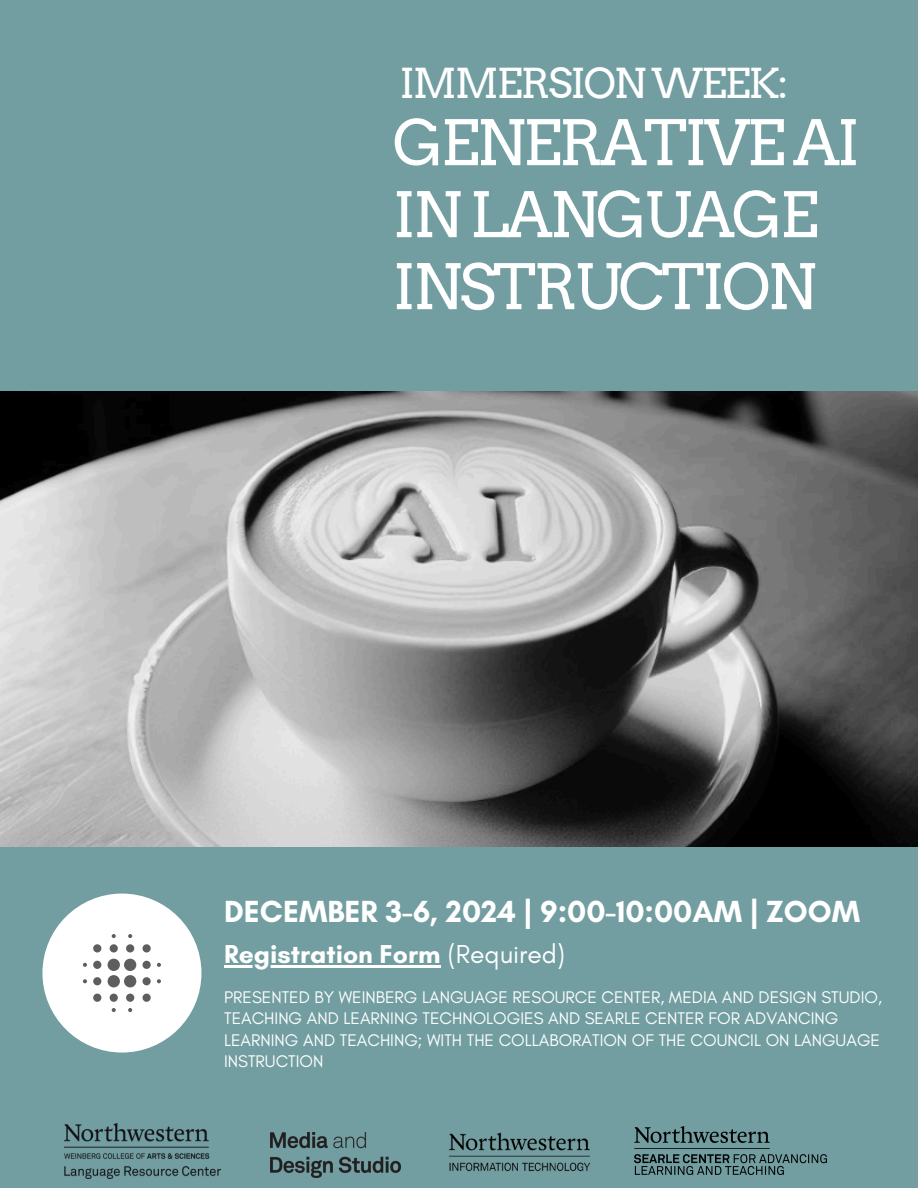
<style>
.page{position:relative;width:918px;height:1188px;background:#729ea1}
.page>*{position:absolute;margin:0;border:0;box-sizing:border-box;transform-origin:0 0}
.t1{font:62.25px/72px "Arvo";letter-spacing:-.05em;color:#fff}
.t2{font:41.25px "Arvo";letter-spacing:-.05em;color:#fff}
.t3{font:700 31.2px "Glacial Indifference";color:#fff}
.t4{font:700 26.4px "Glacial Indifference";color:#fff}
.t5{font:17.1px/21.3px "Glacial Indifference";color:#fff}
.s1{font-weight:400}
</style>
<div class="page">
<img style="left:0;top:391px;width:918px;height:456px">
<div style="left:42px;top:894px;width:159px;height:158px;background:#fff;border-radius:50%"></div>
<svg style="left:83px;top:934px;width:78px;height:78px"></svg>
<img style="left:65px;top:1123px;width:155px;height:55px">
<hr style="left:224px;top:965px;width:217px;height:2px;background:#fff">
<img style="left:449px;top:1132px;width:141px;height:40px">
<img style="left:634px;top:1126px;width:193px;height:49px">
<img style="left:271px;top:1133px;width:129px;height:45px">
<p class="t2" style="left:399px;top:58px;width:391px">IMMERSION WEEK:</p>
<p class="t1" style="left:393px;top:107px;width:469px">GENERATIVE AI<br>IN LANGUAGE<br>INSTRUCTION</p>
<p class="t3" style="left:224px;top:892px;width:638px">DECEMBER 3-6, 2024 | 9:00-10:00AM | ZOOM</p>
<h2 class="t4" style="left:224px;top:938px;width:342px">Registration Form <span class="s1">(Required)</span></h2>
<h3 class="t5" style="left:224px;top:986px;width:659px">PRESENTED BY WEINBERG LANGUAGE RESOURCE CENTER, MEDIA AND DESIGN STUDIO, TEACHING AND LEARNING TECHNOLOGIES AND SEARLE CENTER FOR ADVANCING LEARNING AND TEACHING; WITH THE COLLABORATION OF THE COUNCIL ON LANGUAGE INSTRUCTION</h3>
</div>
